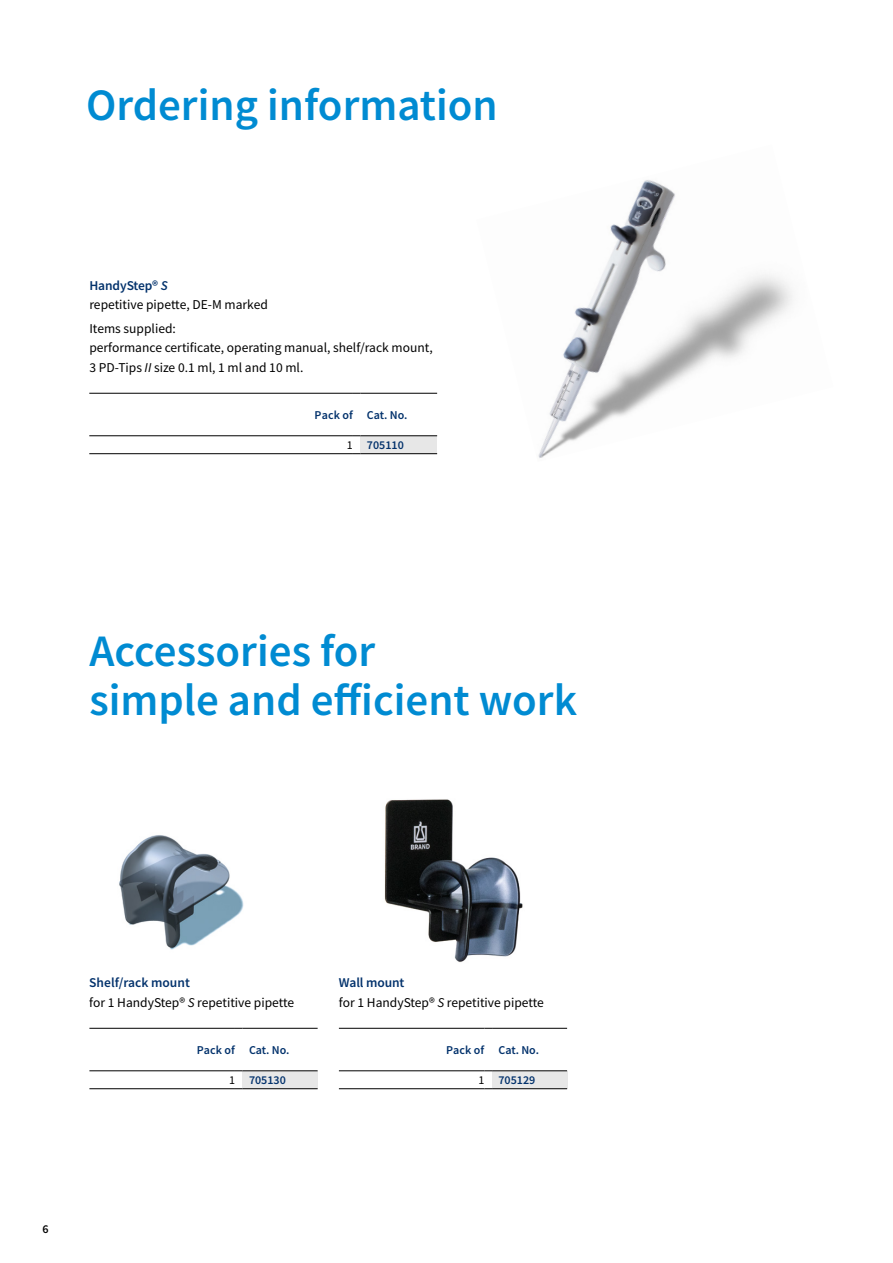
<style>
.page{position:relative;width:893px;height:1263px;background:#fff}
.page>*{position:absolute;margin:0;border:0;box-sizing:border-box;transform-origin:0 0}
.t1{font:600 45px/49.5px "Source Sans Pro";color:#008bd2}
.t2{font:13.5px/19.5px "Source Sans Pro";color:#000}
.t3{font:600 12px "Source Sans Pro";color:#03326c}
.t4{font:600 12px "Source Sans Pro";color:#000}
.s1{font-weight:600;color:#03326c}
.s2{font-weight:600;font-style:italic;color:#03326c}
.s3{font-style:italic}
.s4{font-weight:400;color:#000}
</style>
<div class="page">
<img style="left:538px;top:180px;width:255px;height:278px">
<img style="left:119px;top:835px;width:125px;height:115px">
<img style="left:384px;top:799px;width:139px;height:164px">
<div style="left:492px;top:1071px;width:75px;height:18px;background:#e7e7e7"></div>
<hr style="left:492px;top:1088px;width:75px;height:1px;background:#000">
<hr style="left:339px;top:1028px;width:145px;height:1px;background:#000">
<hr style="left:492px;top:1028px;width:75px;height:1px;background:#000">
<svg style="left:339px;top:1070px;width:153px;height:19px"></svg>
<hr style="left:492px;top:1070px;width:75px;height:1px;background:#000">
<div style="left:243px;top:1071px;width:75px;height:18px;background:#e7e7e7"></div>
<hr style="left:243px;top:1088px;width:75px;height:1px;background:#000">
<hr style="left:89px;top:1028px;width:146px;height:1px;background:#000">
<hr style="left:243px;top:1028px;width:75px;height:1px;background:#000">
<svg style="left:89px;top:1070px;width:154px;height:19px"></svg>
<hr style="left:243px;top:1070px;width:75px;height:1px;background:#000">
<div style="left:361px;top:436px;width:76px;height:18px;background:#e7e7e7"></div>
<hr style="left:361px;top:453px;width:76px;height:1px;background:#000">
<hr style="left:89px;top:393px;width:264px;height:1px;background:#000">
<hr style="left:361px;top:393px;width:76px;height:1px;background:#000">
<svg style="left:89px;top:435px;width:272px;height:19px"></svg>
<hr style="left:361px;top:435px;width:76px;height:1px;background:#000">
<h1 class="t1" style="left:86px;top:80px;width:413px">Ordering information</h1>
<p class="t2" style="left:89px;top:275px;width:180px"><span class="s1">HandyStep®</span> <span class="s2">S<br></span>repetitive pipette, DE-M marked</p>
<p class="t2" style="left:89px;top:318px;width:345px">Items supplied:<br>performance certificate, operating manual, shelf/rack mount,<br>3 PD-Tips <span class="s3">II</span> size 0.1 ml, 1 ml and 10 ml.</p>
<p class="t3" style="left:315px;top:407px;width:94px">Pack of Cat. No.</p>
<p class="t3" style="left:347px;top:437px;width:58px"><span class="s4">1</span> 705110</p>
<h1 class="t1" style="left:89px;top:626px;width:489px">Accessories for<br>simple and efficient work</h1>
<p class="t2" style="left:89px;top:973px;width:206px"><span class="s1">Shelf/rack mount<br></span>for 1 HandyStep® <span class="s3">S</span> repetitive pipette</p>
<p class="t3" style="left:197px;top:1042px;width:94px">Pack of Cat. No.</p>
<p class="t3" style="left:229px;top:1072px;width:58px"><span class="s4">1</span> 705130</p>
<p class="t2" style="left:339px;top:973px;width:206px"><span class="s1">Wall mount<br></span>for 1 HandyStep® <span class="s3">S</span> repetitive pipette</p>
<p class="t3" style="left:446px;top:1042px;width:94px">Pack of Cat. No.</p>
<p class="t3" style="left:478px;top:1072px;width:58px"><span class="s4">1</span> 705129</p>
<p class="t4" style="left:43px;top:1221px;width:8px">6</p>
</div>
